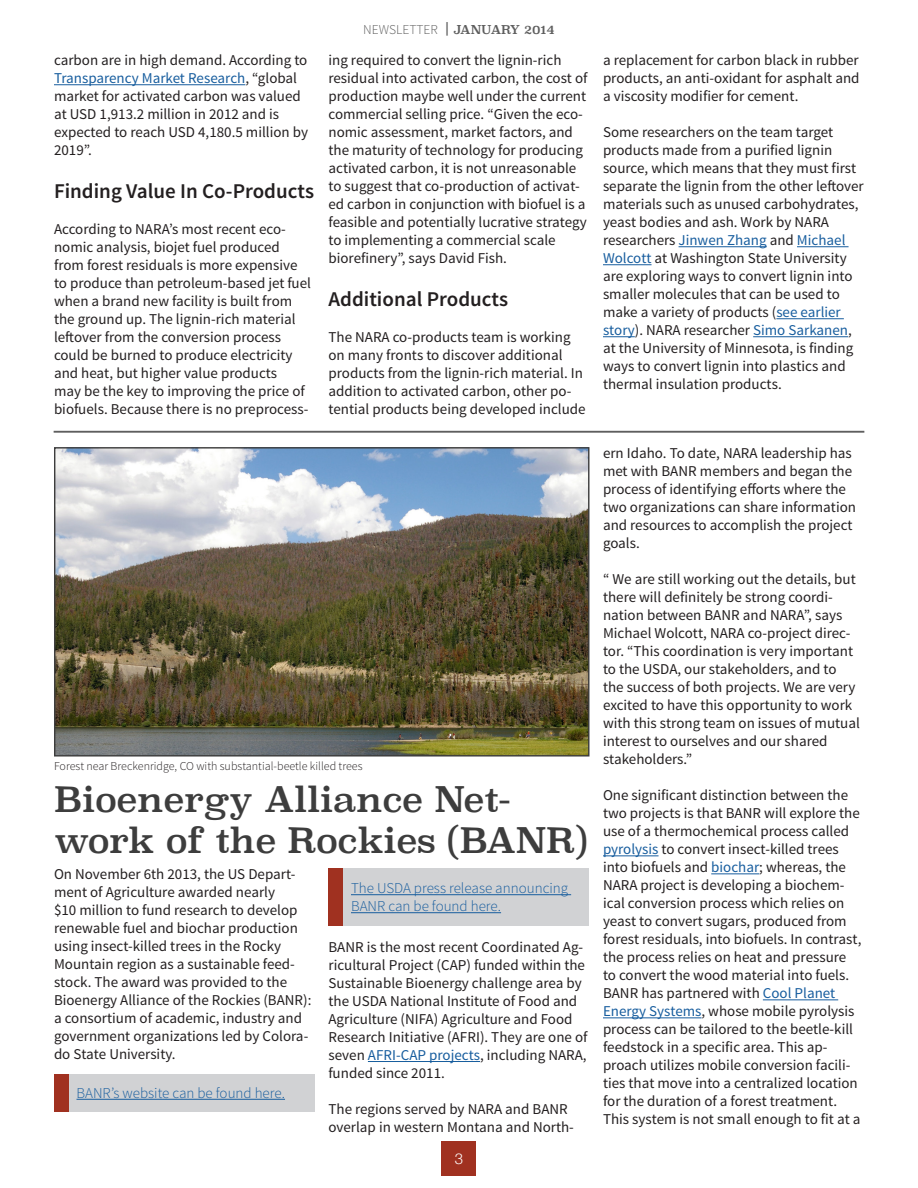
<style>
.page{position:relative;width:918px;height:1188px;background:#fff}
.page>*{position:absolute;margin:0;border:0;box-sizing:border-box;transform-origin:0 0}
.t1{font:34.5px/41.4px "Superclarendon";letter-spacing:-.01em;color:#3d3d3d}
.t2{font:600 21px "Source Sans Pro";color:#231f20}
.t3{font:15px/18px "Source Sans Pro";color:#231f20}
.t4{font:300 15px/18px "Source Sans Pro";color:#175d9e}
.t5{font:300 15px "Helvetica Neue";color:#fff}
.t6{font:300 12px "Source Sans Pro";color:#231f20}
.t7{font:12px "Superclarendon";color:#5e5e5e}
.s1{color:#175d9e}
.s2{font-family:"Source Sans Pro";font-weight:300;font-size:13.5px}
.s3{font-size:15px}
</style>
<div class="page">
<div style="left:442px;top:1141px;width:34px;height:35px;background:#a03120"></div>
<hr style="left:54px;top:84px;width:191px;height:1px;background:#175d9e">
<hr style="left:679px;top:246px;width:88px;height:1px;background:#175d9e">
<hr style="left:797px;top:246px;width:52px;height:1px;background:#175d9e">
<hr style="left:603px;top:264px;width:49px;height:1px;background:#175d9e">
<hr style="left:776px;top:318px;width:68px;height:1px;background:#175d9e">
<hr style="left:603px;top:336px;width:32px;height:1px;background:#175d9e">
<hr style="left:753px;top:336px;width:95px;height:1px;background:#175d9e">
<hr style="left:54px;top:431px;width:810px;height:2px;background:#5e5e5e">
<img style="left:56px;top:449px;width:531px;height:306px">
<div style="left:54px;top:447px;width:535px;height:310px;border:1px solid #3d3d3d"></div>
<hr style="left:368px;top:1061px;width:112px;height:1px;background:#175d9e">
<hr style="left:603px;top:855px;width:56px;height:1px;background:#175d9e">
<hr style="left:711px;top:873px;width:48px;height:1px;background:#175d9e">
<hr style="left:763px;top:999px;width:75px;height:1px;background:#175d9e">
<hr style="left:603px;top:1017px;width:99px;height:1px;background:#175d9e">
<div style="left:54px;top:1074px;width:261px;height:38px;background:#d1d2d4"></div>
<div style="left:54px;top:1074px;width:14px;height:38px;background:#a03120"></div>
<div style="left:328px;top:868px;width:262px;height:58px;background:#d1d2d4"></div>
<div style="left:328px;top:868px;width:15px;height:58px;background:#a03120"></div>
<hr style="left:76px;top:1099px;width:209px;height:1px;background:#175d9e">
<hr style="left:351px;top:894px;width:220px;height:1px;background:#175d9e">
<hr style="left:351px;top:912px;width:150px;height:1px;background:#175d9e">
<p class="t3" style="left:54px;top:52px;width:256px">carbon are in high demand. According to <span class="s1">Transparency Market Research</span>, “global market for activated carbon was valued at USD 1,913.2 million in 2012 and is expected to reach USD 4,180.5 million by 2019”.</p>
<p class="t2" style="left:54px;top:178px;width:262px">Finding Value In Co-Products</p>
<p class="t3" style="left:54px;top:221px;width:259px">According to NARA’s most recent eco&shy;nomic analysis, biojet fuel produced from forest residuals is more expensive to produce than petroleum-based jet fuel when a brand new facility is built from the ground up. The lignin-rich material leftover from the conversion process could be burned to produce electricity and heat, but higher value products<br>may be the key to improving the price of biofuels. Because there is no preprocess-</p>
<p class="t7" style="left:363px;top:22px;width:193px"><span class="s2">NEWSLETTER</span> <span class="s3">|</span> JANUARY 2014</p>
<p class="t3" style="left:328px;top:52px;width:261px">ing required to convert the lignin-rich residual into activated carbon, the cost of production maybe well under the current commercial selling price. “Given the eco&shy;nomic assessment, market factors, and the maturity of technology for producing activated carbon, it is not unreasonable to suggest that co-production of activat&shy;ed carbon in conjunction with biofuel is a feasible and potentially lucrative strategy to implementing a commercial scale biorefinery”, says David Fish.</p>
<p class="t2" style="left:328px;top:286px;width:181px">Additional Products</p>
<p class="t3" style="left:328px;top:329px;width:259px">The NARA co-products team is working on many fronts to discover additional products from the lignin-rich material. In addition to activated carbon, other po&shy;tential products being developed include</p>
<p class="t6" style="left:54px;top:759px;width:310px">Forest near Breckenridge, CO with substantial-beetle killed trees</p>
<p class="t1" style="left:54px;top:781px;width:535px">Bioenergy Alliance Net&shy;work of the Rockies (BANR)</p>
<p class="t3" style="left:54px;top:866px;width:259px">On November 6th 2013, the US Depart&shy;ment of Agriculture awarded nearly<br>$10 million to fund research to develop renewable fuel and biochar production using insect-killed trees in the Rocky Mountain region as a sustainable feed&shy;stock. The award was provided to the Bioenergy Alliance of the Rockies (BANR): a consortium of academic, industry and government organizations led by Colora&shy;do State University.</p>
<p class="t4" style="left:76px;top:1084px;width:210px">BANR’s website can be found here.</p>
<p class="t4" style="left:351px;top:879px;width:219px">The USDA press release announcing<br>BANR can be found here.</p>
<p class="t3" style="left:328px;top:938px;width:261px">BANR is the most recent Coordinated Ag&shy;ricultural Project (CAP) funded within the Sustainable Bioenergy challenge area by the USDA National Institute of Food and Agriculture (NIFA) Agriculture and Food Research Initiative (AFRI). They are one of seven <span class="s1">AFRI-CAP projects</span>, including NARA, funded since 2011.</p>
<p class="t3" style="left:328px;top:1100px;width:247px">The regions served by NARA and BANR overlap in western Montana and North-</p>
<p class="t5" style="left:455px;top:1147px;width:10px">3</p>
<p class="t3" style="left:603px;top:52px;width:258px;text-align:justify">a replacement for carbon black in rubber products, an anti-oxidant for asphalt and a viscosity modifier for cement.</p>
<p class="t3" style="left:603px;top:124px;width:262px">Some researchers on the team target products made from a purified lignin source, which means that they must first separate the lignin from the other leftover materials such as unused carbohydrates, yeast bodies and ash. Work by NARA researchers <span class="s1">Jinwen Zhang</span> and <span class="s1">Michael Wolcott</span> at Washington State University are exploring ways to convert lignin into smaller molecules that can be used to make a variety of products (<span class="s1">see earlier story</span>). NARA researcher <span class="s1">Simo Sarkanen</span>, at the University of Minnesota, is finding ways to convert lignin into plastics and thermal insulation products.</p>
<p class="t3" style="left:603px;top:445px;width:255px">ern Idaho. To date, NARA leadership has met with BANR members and began the process of identifying efforts where the two organizations can share information and resources to accomplish the project goals.</p>
<p class="t3" style="left:603px;top:571px;width:258px">“ We are still working out the details, but there will definitely be strong coordi&shy;nation between BANR and NARA”, says Michael Wolcott, NARA co-project direc&shy;tor. “This coordination is very important to the USDA, our stakeholders, and to the success of both projects. We are very excited to have this opportunity to work with this strong team on issues of mutual interest to ourselves and our shared stakeholders.”</p>
<p class="t3" style="left:603px;top:787px;width:260px">One significant distinction between the two projects is that BANR will explore the use of a thermochemical process called <span class="s1">pyrolysis</span> to convert insect-killed trees into biofuels and <span class="s1">biochar</span>; whereas, the NARA project is developing a biochem&shy;ical conversion process which relies on yeast to convert sugars, produced from forest residuals, into biofuels. In contrast, the process relies on heat and pressure to convert the wood material into fuels.<br>BANR has partnered with <span class="s1">Cool Planet Energy Systems</span>, whose mobile pyrolysis process can be tailored to the beetle-kill feedstock in a specific area. This ap&shy;proach utilizes mobile conversion facili&shy;ties that move into a centralized location for the duration of a forest treatment.<br>This system is not small enough to fit at a</p>
</div>
